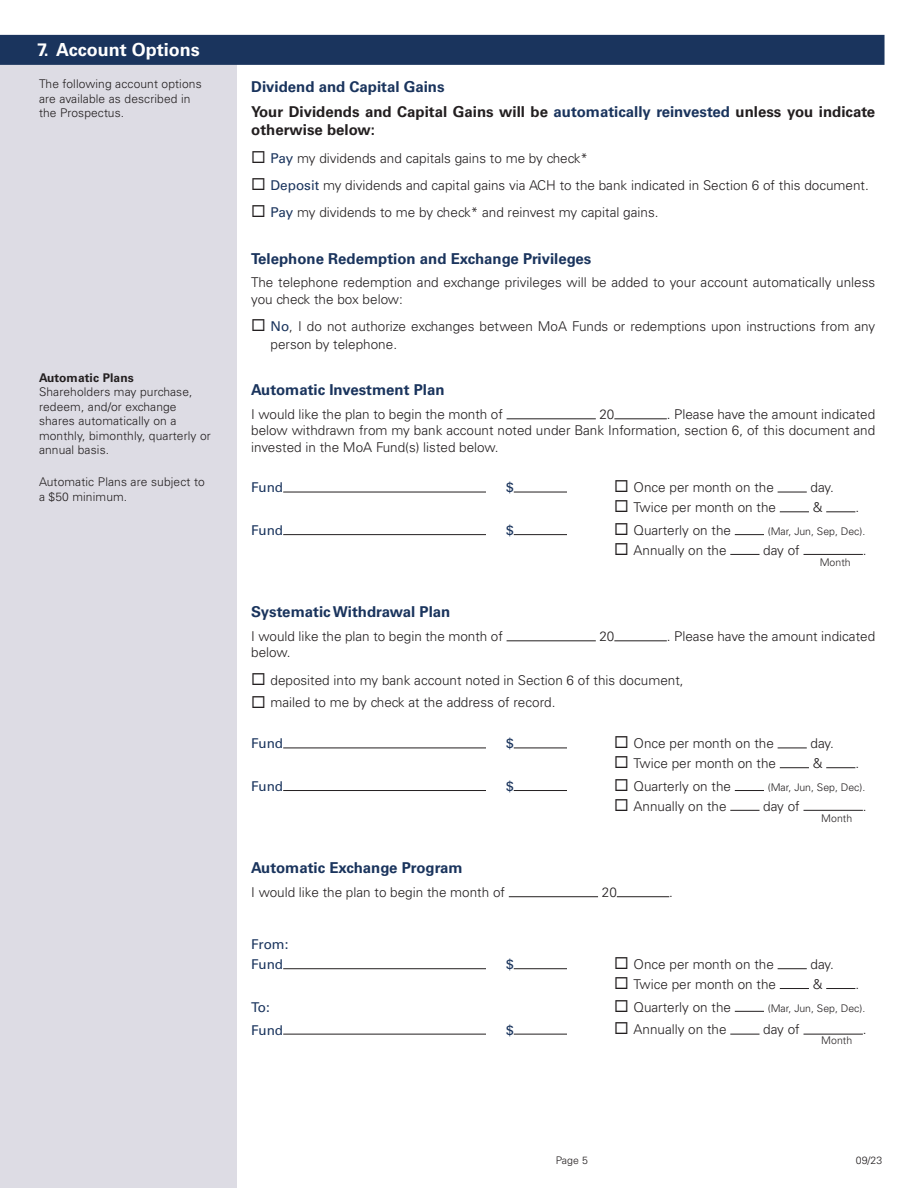
<style>
.page{position:relative;width:918px;height:1188px;background:#fff}
.page>*{position:absolute;margin:0;border:0;box-sizing:border-box;transform-origin:0 0}
.t1{font:700 18px "Univers LT Std";color:#fff}
.t2{font:700 15px "Univers LT Std";color:#1a345d}
.t3{font:700 15px/18px "Univers LT Std";color:#231f20}
.t4{font:300 13.5px/16.2px "Univers LT Std";color:#231f20}
.t5{font:13.5px "Univers LT Std";color:#1a345d}
.t6{font:300 12px/14.4px "Univers LT Std";letter-spacing:.01em;color:#231f20}
.t7{font:700 12px "Univers LT Std";letter-spacing:.01em;color:#231f20}
.t8{font:300 10.5px "Univers LT Std";color:#231f20}
.s1{color:#1a345d}
.s2{font-weight:400;color:#1a345d}
</style>
<div class="page">
<div style="left:0;top:61px;width:236px;height:1127px;background:#dddce4"></div>
<hr style="left:507px;top:418px;width:89px;height:1px;background:#231f20">
<hr style="left:614px;top:418px;width:53px;height:1px;background:#231f20">
<hr style="left:283px;top:492px;width:203px;height:1px;background:#231f20">
<hr style="left:514px;top:492px;width:53px;height:1px;background:#231f20">
<svg style="left:778px;top:492px;width:29px;height:1px"></svg>
<svg style="left:780px;top:511px;width:29px;height:1px"></svg>
<svg style="left:826px;top:511px;width:29px;height:1px"></svg>
<hr style="left:283px;top:534px;width:203px;height:1px;background:#231f20">
<hr style="left:514px;top:534px;width:53px;height:1px;background:#231f20">
<svg style="left:735px;top:534px;width:29px;height:1px"></svg>
<hr style="left:730px;top:554px;width:30px;height:1px;background:#231f20">
<hr style="left:804px;top:554px;width:59px;height:1px;background:#231f20">
<hr style="left:507px;top:640px;width:89px;height:1px;background:#231f20">
<hr style="left:614px;top:640px;width:53px;height:1px;background:#231f20">
<hr style="left:283px;top:748px;width:203px;height:1px;background:#231f20">
<hr style="left:514px;top:748px;width:53px;height:1px;background:#231f20">
<svg style="left:778px;top:748px;width:29px;height:1px"></svg>
<svg style="left:780px;top:767px;width:29px;height:1px"></svg>
<svg style="left:826px;top:767px;width:29px;height:1px"></svg>
<hr style="left:283px;top:790px;width:203px;height:1px;background:#231f20">
<hr style="left:514px;top:790px;width:53px;height:1px;background:#231f20">
<svg style="left:735px;top:790px;width:29px;height:1px"></svg>
<hr style="left:730px;top:810px;width:30px;height:1px;background:#231f20">
<hr style="left:804px;top:810px;width:59px;height:1px;background:#231f20">
<hr style="left:509px;top:896px;width:89px;height:1px;background:#231f20">
<hr style="left:617px;top:896px;width:52px;height:1px;background:#231f20">
<hr style="left:283px;top:968px;width:203px;height:1px;background:#231f20">
<hr style="left:514px;top:968px;width:53px;height:1px;background:#231f20">
<svg style="left:778px;top:968px;width:29px;height:1px"></svg>
<svg style="left:780px;top:988px;width:29px;height:1px"></svg>
<svg style="left:826px;top:988px;width:29px;height:1px"></svg>
<svg style="left:735px;top:1011px;width:29px;height:1px"></svg>
<hr style="left:283px;top:1034px;width:203px;height:1px;background:#231f20">
<hr style="left:514px;top:1034px;width:53px;height:1px;background:#231f20">
<hr style="left:730px;top:1034px;width:30px;height:1px;background:#231f20">
<hr style="left:804px;top:1034px;width:59px;height:1px;background:#231f20">
<div style="left:0;top:35px;width:885px;height:30px;background:#1a345d"></div>
<h2 class="t1" style="left:37px;top:39px;width:164px">7. Account Options</h2>
<p class="t6" style="left:39px;top:77px;width:164px">The following account options are available as described in the Prospectus.</p>
<p class="t7" style="left:39px;top:371px;width:96px">Automatic Plans</p>
<p class="t6" style="left:39px;top:385px;width:173px">Shareholders may purchase, redeem, and/or exchange shares automatically on a monthly, bimonthly, quarterly or annual basis.</p>
<p class="t6" style="left:39px;top:475px;width:167px">Automatic Plans are subject to a $50 minimum.</p>
<p class="t2" style="left:251px;top:78px;width:195px">Dividend and Capital Gains</p>
<p class="t3" style="left:251px;top:103px;width:626px">Your Dividends and Capital Gains will be <span class="s1">automatically reinvested</span> unless you indicate otherwise below:</p>
<p class="t4" style="left:251px;top:150px;width:338px">◻ <span class="s2">Pay</span> my dividends and capitals gains to me by check*</p>
<p class="t4" style="left:251px;top:177px;width:619px">◻ <span class="s2">Deposit</span> my dividends and capital gains via ACH to the bank indicated in Section 6 of this document.</p>
<p class="t4" style="left:251px;top:204px;width:409px">◻ <span class="s2">Pay</span> my dividends to me by check* and reinvest my capital gains.</p>
<p class="t2" style="left:251px;top:250px;width:342px">Telephone Redemption and Exchange Privileges</p>
<p class="t4" style="left:251px;top:275px;width:625px">The telephone redemption and exchange privileges will be added to your account automatically unless you check the box below:</p>
<p class="t4" style="left:271px;top:317px;width:606px;line-height:18px"><span class="s2">No</span>, I do not authorize exchanges between MoA Funds or redemptions upon instructions from any person by telephone.</p>
<p class="t2" style="left:251px;top:381px;width:195px">Automatic Investment Plan</p>
<p class="t4" style="left:251px;top:406px;width:253px">I would like the plan to begin the month of</p>
<p class="t4" style="left:599px;top:406px;width:17px">20</p>
<p class="t4" style="left:251px;top:406px;width:625px;text-align:justify;text-indent:416px">. Please have the amount indicated below withdrawn from my bank account noted under Bank Information, section 6, of this document and invested in the MoA Fund(s) listed below.</p>
<p class="t5" style="left:251px;top:480px;width:33px">Fund</p>
<p class="t5" style="left:506px;top:480px;width:9px">$</p>
<p class="t4" style="left:614px;top:480px;width:161px">◻ Once per month on the</p>
<p class="t4" style="left:811px;top:480px;width:25px">day.</p>
<p class="t4" style="left:614px;top:499px;width:163px">◻ Twice per month on the</p>
<p class="t4" style="left:813px;top:499px;width:11px">&amp;</p>
<p class="t4" style="left:855px;top:499px;width:5px">.</p>
<p class="t5" style="left:251px;top:522px;width:33px">Fund</p>
<p class="t5" style="left:506px;top:522px;width:9px">$</p>
<p class="t4" style="left:614px;top:522px;width:118px">◻ Quarterly on the</p>
<p class="t8" style="left:768px;top:525px;width:99px">(Mar, Jun, Sep, Dec).</p>
<p class="t4" style="left:614px;top:542px;width:114px">◻ Annually on the</p>
<p class="t4" style="left:763px;top:542px;width:38px">day of</p>
<p class="t4" style="left:863px;top:542px;width:5px">.</p>
<p class="t8" style="left:820px;top:556px;width:32px">Month</p>
<p class="t2" style="left:251px;top:603px;width:201px">Systematic Withdrawal Plan</p>
<p class="t4" style="left:251px;top:628px;width:253px">I would like the plan to begin the month of</p>
<p class="t4" style="left:599px;top:628px;width:17px">20</p>
<p class="t4" style="left:667px;top:628px;width:210px">. Please have the amount indicated</p>
<p class="t4" style="left:251px;top:645px;width:41px">below.</p>
<p class="t4" style="left:271px;top:672px;width:415px">deposited into my bank account noted in Section 6 of this document,</p>
<p class="t4" style="left:271px;top:695px;width:286px">mailed to me by check at the address of record.</p>
<p class="t5" style="left:251px;top:736px;width:33px">Fund</p>
<p class="t5" style="left:506px;top:736px;width:9px">$</p>
<p class="t4" style="left:614px;top:735px;width:161px">◻ Once per month on the</p>
<p class="t4" style="left:811px;top:735px;width:25px">day.</p>
<p class="t4" style="left:614px;top:755px;width:163px">◻ Twice per month on the</p>
<p class="t4" style="left:813px;top:755px;width:11px">&amp;</p>
<p class="t5" style="left:251px;top:778px;width:33px">Fund</p>
<p class="t5" style="left:506px;top:778px;width:9px">$</p>
<p class="t4" style="left:634px;top:778px;width:99px">Quarterly on the</p>
<p class="t4" style="left:855px;top:755px;width:5px">.</p>
<p class="t8" style="left:768px;top:781px;width:99px">(Mar, Jun, Sep, Dec).</p>
<p class="t4" style="left:614px;top:798px;width:114px">◻ Annually on the</p>
<p class="t4" style="left:763px;top:798px;width:38px">day of</p>
<p class="t4" style="left:863px;top:798px;width:5px">.</p>
<p class="t8" style="left:821px;top:812px;width:32px">Month</p>
<p class="t2" style="left:251px;top:859px;width:213px">Automatic Exchange Program</p>
<p class="t4" style="left:251px;top:884px;width:255px">I would like the plan to begin the month of</p>
<p class="t4" style="left:602px;top:884px;width:17px">20</p>
<p class="t5" style="left:251px;top:937px;width:39px">From:</p>
<p class="t5" style="left:251px;top:956px;width:33px">Fund</p>
<p class="t5" style="left:506px;top:956px;width:9px">$</p>
<p class="t4" style="left:614px;top:956px;width:161px">◻ Once per month on the</p>
<p class="t4" style="left:811px;top:956px;width:25px">day.</p>
<p class="t4" style="left:614px;top:976px;width:163px">◻ Twice per month on the</p>
<p class="t4" style="left:813px;top:976px;width:11px">&amp;</p>
<p class="t4" style="left:855px;top:976px;width:5px">.</p>
<p class="t5" style="left:251px;top:999px;width:20px">To:</p>
<p class="t5" style="left:251px;top:1022px;width:33px">Fund</p>
<p class="t5" style="left:506px;top:1022px;width:9px">$</p>
<p class="t4" style="left:669px;top:884px;width:5px">.</p>
<p class="t4" style="left:614px;top:999px;width:118px">◻ Quarterly on the</p>
<p class="t8" style="left:768px;top:1002px;width:99px">(Mar, Jun, Sep, Dec).</p>
<p class="t4" style="left:614px;top:1022px;width:114px">◻ Annually on the</p>
<p class="t4" style="left:763px;top:1022px;width:38px">day of</p>
<p class="t4" style="left:863px;top:1022px;width:5px">.</p>
<p class="t8" style="left:821px;top:1034px;width:32px">Month</p>
<p class="t8" style="left:556px;top:1154px;width:34px">Page 5</p>
<p class="t8" style="left:856px;top:1154px;width:28px">09/23</p>
</div>
